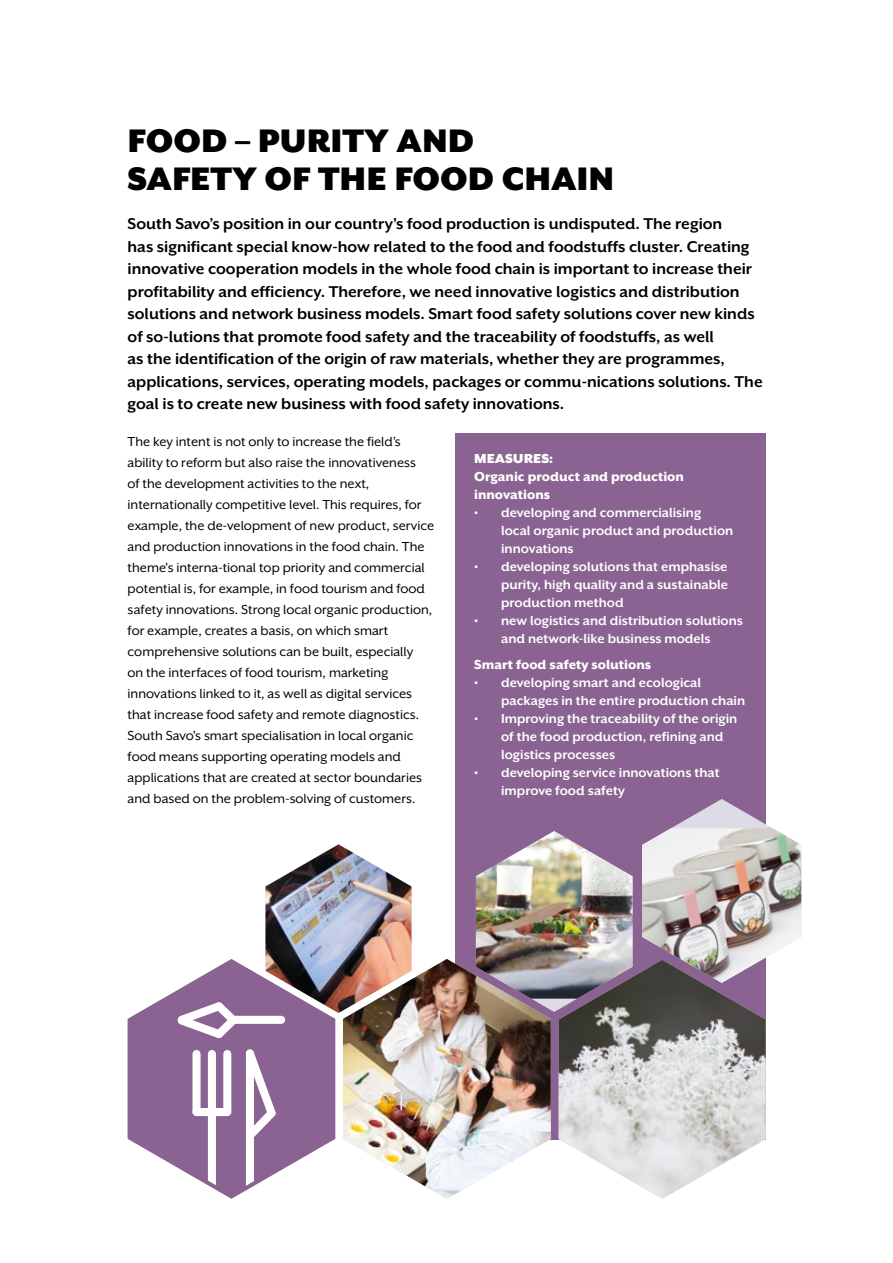
<style>
.page{position:relative;width:893px;height:1263px;background:#fff}
.page>*{position:absolute;margin:0;border:0;box-sizing:border-box;transform-origin:0 0}
.t1{font:900 37.5px/37.5px "Mr Eaves XL San OT";color:#000}
.t2{font:700 18px/22.5px "Mr Eaves XL San OT";color:#000}
.t3{font:15px/21px "Mr Eaves XL San OT";color:#000}
.t4{font:700 15px/18px "Mr Eaves XL San OT";color:#fff}
.t5{font:800 15px/18px "Mr Eaves XL San OT";color:#fff}
.t6{font:900 15px "Mr Eaves XL San OT";color:#fff}
</style>
<div class="page">
<div style="left:455px;top:434px;width:310px;height:706px;background:#8a6392"></div>
<img style="left:476px;top:831px;width:156px;height:168px">
<svg style="left:127px;top:994px;width:196px;height:205px"></svg>
<img style="left:356px;top:959px;width:195px;height:240px">
<img style="left:559px;top:960px;width:207px;height:239px">
<svg style="left:171px;top:959px;width:241px;height:187px"></svg>
<img style="left:265px;top:844px;width:147px;height:169px">
<svg style="left:672px;top:799px;width:100px;height:29px"></svg>
<img style="left:642px;top:828px;width:159px;height:155px">
<h1 class="t1" style="left:128px;top:122px;width:488px">FOOD – PURITY AND<br>SAFETY OF THE FOOD CHAIN</h1>
<p class="t2" style="left:128px;top:212px;width:637px">South Savo’s position in our country's food production is undisputed. The region<br>has significant special know-how related to the food and foodstuffs cluster. Creating innovative cooperation models in the whole food chain is important to increase their profitability and efficiency. Therefore, we need innovative logistics and distribution solutions and network business models. Smart food safety solutions cover new kinds of so-lutions that promote food safety and the traceability of foodstuffs, as well<br>as the identification of the origin of raw materials, whether they are programmes, applications, services, operating models, packages or commu-nications solutions. The goal is to create new business with food safety innovations.</p>
<p class="t3" style="left:128px;top:431px;width:308px">The key intent is not only to increase the field’s ability to reform but also raise the innovativeness<br>of the development activities to the next, internationally competitive level. This requires, for example, the de-velopment of new product, service and production innovations in the food chain. The theme's interna-tional top priority and commercial potential is, for example, in food tourism and food safety innovations. Strong local organic production, for example, creates a basis, on which smart comprehensive solutions can be built, especially<br>on the interfaces of food tourism, marketing innovations linked to it, as well as digital services that increase food safety and remote diagnostics.<br>South Savo's smart specialisation in local organic food means supporting operating models and applications that are created at sector boundaries and based on the problem-solving of customers.</p>
<p class="t6" style="left:474px;top:451px;width:81px">MEASURES:</p>
<p class="t5" style="left:474px;top:467px;width:211px">Organic product and production innovations</p>
<p class="t4" style="left:501px;top:503px;width:234px;text-indent:-27px">• developing and commercialising local organic product and production innovations</p>
<p class="t4" style="left:501px;top:557px;width:229px;text-align:justify;text-indent:-27px">• developing solutions that emphasise purity, high quality and a sustainable production method</p>
<p class="t4" style="left:474px;top:611px;width:270px;text-align:center">• new logistics and distribution solutions and network-like business models</p>
<p class="t5" style="left:474px;top:656px;width:178px">Smart food safety solutions</p>
<p class="t4" style="left:501px;top:674px;width:246px;text-indent:-27px">• developing smart and ecological packages in the entire production chain</p>
<p class="t4" style="left:501px;top:710px;width:238px;text-indent:-27px">• Improving the traceability of the origin of the food production, refining and logistics processes</p>
<p class="t4" style="left:501px;top:764px;width:220px;text-indent:-27px">• developing service innovations that improve food safety</p>
</div>
